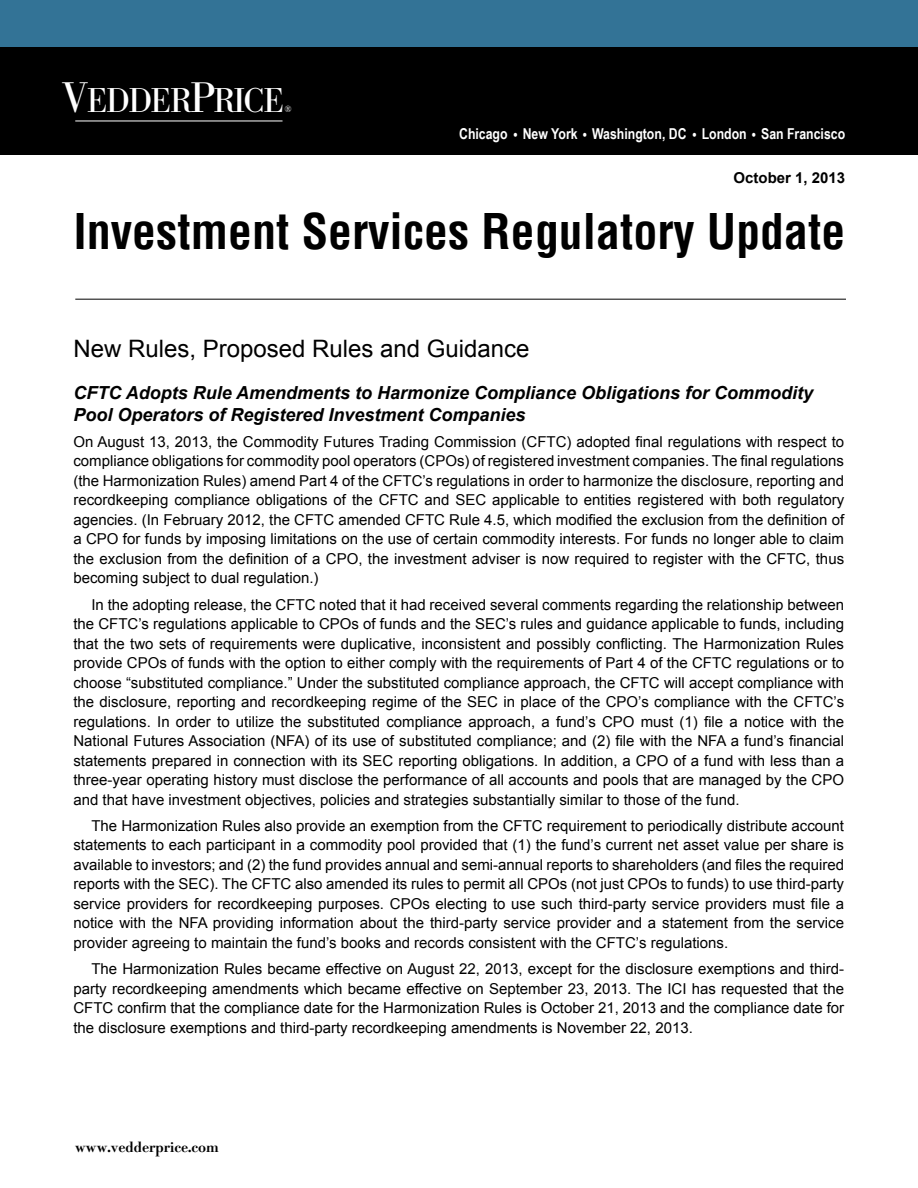
<style>
.page{position:relative;width:918px;height:1188px;background:#fff}
.page>*{position:absolute;margin:0;border:0;box-sizing:border-box;transform-origin:0 0}
.t1{font:700 condensed 48px "Helvetica";color:#000}
.t2{font:33.9px "Bodoni BE";letter-spacing:-.04em;color:#fff}
.t3{font:24px "Arial";color:#000}
.t4{font:italic 700 18px/21.6px "Arial";color:#000}
.t5{font:15px/19.5px "Arial";color:#000;text-align:justify}
.t6{font:700 15px "Arial Narrow";color:#fff}
.t7{font:700 15px "Arial";color:#000}
.t8{font:500 14.7px "Bodoni BE";color:#000}
.t9{font:9px "Bodoni BE";color:#fff}
.s1{font-size:42px}
.s2{font-family:"Helvetica";font-stretch:condensed;font-size:12px}
</style>
<div class="page">
<div style="left:0;top:0;width:918px;height:52px;background:#337396"></div>
<div style="left:0;top:47px;width:918px;height:108px;background:#000"></div>
<hr style="left:75px;top:121px;width:208px;height:1px;background:#fff">
<hr style="left:75px;top:299px;width:771px;height:1px;background:#000">
<h2 class="t2" style="left:62px;top:81px;width:223px"><span class="s1">V</span>EDDER<span class="s1">P</span>RICE</h2>
<p class="t9" style="left:285px;top:104px;width:9px">®</p>
<p class="t6" style="left:459px;top:122px;width:388px">Chicago <span class="s2">•</span> New York <span class="s2">•</span> Washington, DC <span class="s2">•</span> London <span class="s2">•</span> San Francisco</p>
<p class="t7" style="left:734px;top:167px;width:113px">October 1, 2013</p>
<h1 class="t1" style="left:73px;top:199px;width:773px">Investment Services Regulatory Update</h1>
<h3 class="t3" style="left:73px;top:333px;width:458px">New Rules, Proposed Rules and Guidance</h3>
<p class="t4" style="left:73px;top:383px;width:741px">CFTC Adopts Rule Amendments to Harmonize Compliance Obligations for Commodity<br>Pool Operators of Registered Investment Companies</p>
<p class="t5" style="left:73px;top:432px;width:772px">On August 13, 2013, the Commodity Futures Trading Commission (CFTC) adopted final regulations with respect to compliance obligations for commodity pool operators (CPOs) of registered investment companies. The final regulations (the Harmonization Rules) amend Part 4 of the CFTC’s regulations in order to harmonize the disclosure, reporting and recordkeeping compliance obligations of the CFTC and SEC applicable to entities registered with both regulatory agencies. (In February 2012, the CFTC amended CFTC Rule 4.5, which modified the exclusion from the definition of a CPO for funds by imposing limitations on the use of certain commodity interests. For funds no longer able to claim the exclusion from the definition of a CPO, the investment adviser is now required to register with the CFTC, thus becoming subject to dual regulation.)</p>
<p class="t5" style="left:73px;top:595px;width:772px;text-indent:18px">In the adopting release, the CFTC noted that it had received several comments regarding the relationship between the CFTC’s regulations applicable to CPOs of funds and the SEC’s rules and guidance applicable to funds, including that the two sets of requirements were duplicative, inconsistent and possibly conflicting. The Harmonization Rules provide CPOs of funds with the option to either comply with the requirements of Part 4 of the CFTC regulations or to choose “substituted compliance.” Under the substituted compliance approach, the CFTC will accept compliance with the disclosure, reporting and recordkeeping regime of the SEC in place of the CPO’s compliance with the CFTC’s regulations. In order to utilize the substituted compliance approach, a fund’s CPO must (1) file a notice with the National Futures Association (NFA) of its use of substituted compliance; and (2) file with the NFA a fund’s financial statements prepared in connection with its SEC reporting obligations. In addition, a CPO of a fund with less than a three-year operating history must disclose the performance of all accounts and pools that are managed by the CPO and that have investment objectives, policies and strategies substantially similar to those of the fund.</p>
<p class="t5" style="left:73px;top:816px;width:772px;text-indent:18px">The Harmonization Rules also provide an exemption from the CFTC requirement to periodically distribute account statements to each participant in a commodity pool provided that (1) the fund’s current net asset value per share is available to investors; and (2) the fund provides annual and semi-annual reports to shareholders (and files the required reports with the SEC). The CFTC also amended its rules to permit all CPOs (not just CPOs to funds) to use third-party service providers for recordkeeping purposes. CPOs electing to use such third-party service providers must file a notice with the NFA providing information about the third-party service provider and a statement from the service provider agreeing to maintain the fund’s books and records consistent with the CFTC’s regulations.</p>
<p class="t5" style="left:73px;top:959px;width:772px;text-indent:18px">The Harmonization Rules became effective on August 22, 2013, except for the disclosure exemptions and third&shy;party recordkeeping amendments which became effective on September 23, 2013. The ICI has requested that the CFTC confirm that the compliance date for the Harmonization Rules is October 21, 2013 and the compliance date for the disclosure exemptions and third-party recordkeeping amendments is November 22, 2013.</p>
<p class="t8" style="left:75px;top:1138px;width:145px">www.vedderprice.com</p>
</div>
